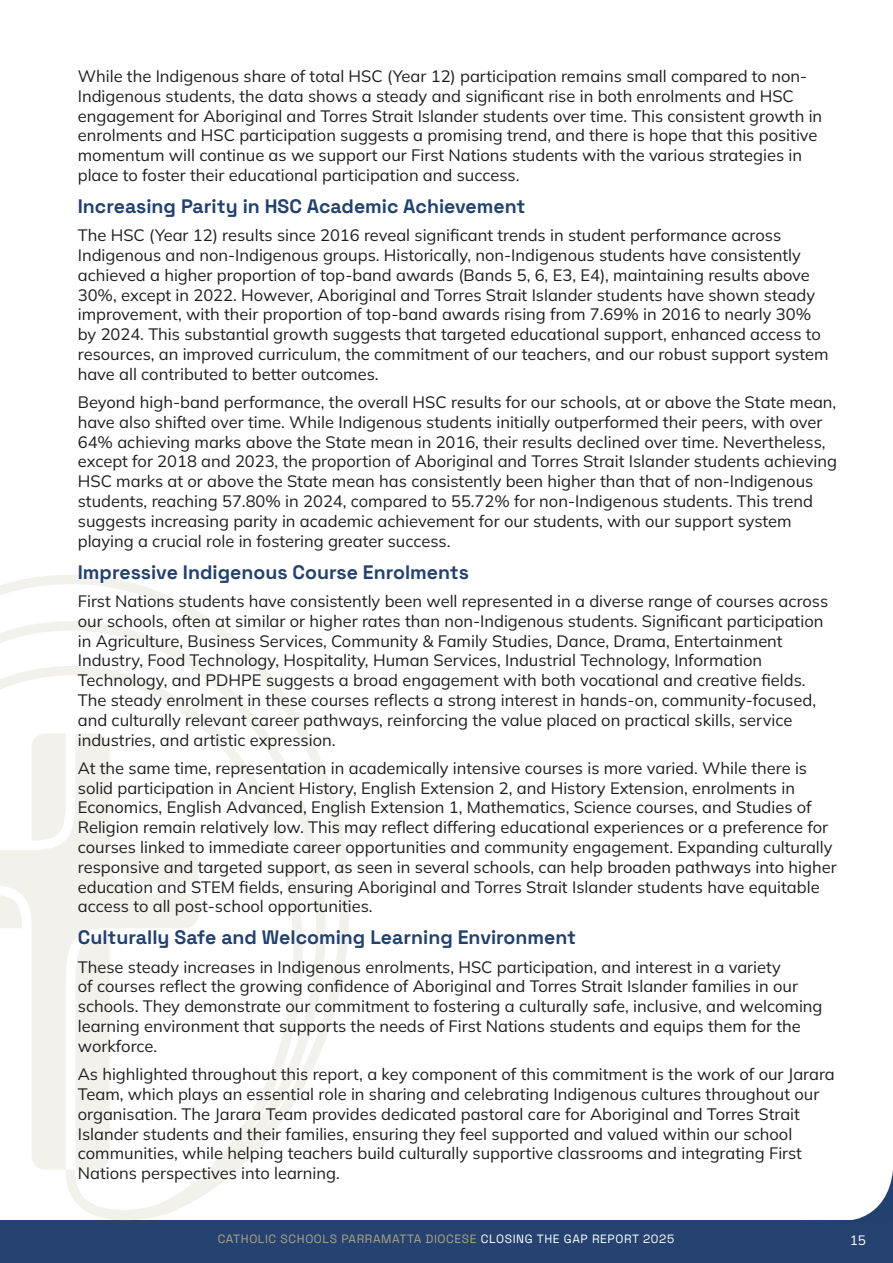
<style>
.page{position:relative;width:893px;height:1263px;background:#fff}
.page>*{position:absolute;margin:0;border:0;box-sizing:border-box;transform-origin:0 0}
.Body_1{font:300 19.5px "Space Grotesk";color:#23416f}
.Body_1-2{font:200 16.5px/19.8px "Mulish";color:#201d1e}
.t1{font:200 13.5px "Mulish";color:#fff}
.t2{font:300 12px "Space Grotesk";letter-spacing:.05em;color:#ada584}
.s1{color:#fff}
</style>
<div class="page">
<div style="left:0;top:1220px;width:893px;height:43px;background:#254270"></div>
<svg style="left:852px;top:1170px;width:41px;height:50px"></svg>
<svg style="left:0;top:575px;width:349px;height:645px"></svg>
<p class="Body_1-2" style="left:78px;top:66px;width:746px">While the Indigenous share of total HSC (Year 12) participation remains small compared to non-Indigenous students, the data shows a steady and significant rise in both enrolments and HSC engagement for Aboriginal and Torres Strait Islander students over time. This consistent growth in enrolments and HSC participation suggests a promising trend, and there is hope that this positive momentum will continue as we support our First Nations students with the various strategies in place to foster their educational participation and success.</p>
<p class="Body_1" style="left:78px;top:192px;width:449px">Increasing Parity in HSC Academic Achievement</p>
<p class="Body_1-2" style="left:78px;top:225px;width:752px">The HSC (Year 12) results since 2016 reveal significant trends in student performance across Indigenous and non-Indigenous groups. Historically, non-Indigenous students have consistently achieved a higher proportion of top-band awards (Bands 5, 6, E3, E4), maintaining results above 30%, except in 2022. However, Aboriginal and Torres Strait Islander students have shown steady improvement, with their proportion of top-band awards rising from 7.69% in 2016 to nearly 30% by 2024. This substantial growth suggests that targeted educational support, enhanced access to resources, an improved curriculum, the commitment of our teachers, and our robust support system have all contributed to better outcomes.</p>
<p class="Body_1-2" style="left:78px;top:392px;width:761px">Beyond high-band performance, the overall HSC results for our schools, at or above the State mean, have also shifted over time. While Indigenous students initially outperformed their peers, with over 64% achieving marks above the State mean in 2016, their results declined over time. Nevertheless, except for 2018 and 2023, the proportion of Aboriginal and Torres Strait Islander students achieving HSC marks at or above the State mean has consistently been higher than that of non-Indigenous students, reaching 57.80% in 2024, compared to 55.72% for non-Indigenous students. This trend suggests increasing parity in academic achievement for our students, with our support system playing a crucial role in fostering greater success.</p>
<p class="Body_1" style="left:78px;top:557px;width:393px">Impressive Indigenous Course Enrolments</p>
<p class="Body_1-2" style="left:78px;top:591px;width:752px">First Nations students have consistently been well represented in a diverse range of courses across our schools, often at similar or higher rates than non-Indigenous students. Significant participation in Agriculture, Business Services, Community &amp; Family Studies, Dance, Drama, Entertainment Industry, Food Technology, Hospitality, Human Services, Industrial Technology, Information Technology, and PDHPE suggests a broad engagement with both vocational and creative fields.<br>The steady enrolment in these courses reflects a strong interest in hands-on, community-focused, and culturally relevant career pathways, reinforcing the value placed on practical skills, service industries, and artistic expression.</p>
<p class="Body_1-2" style="left:78px;top:758px;width:760px">At the same time, representation in academically intensive courses is more varied. While there is solid participation in Ancient History, English Extension 2, and History Extension, enrolments in Economics, English Advanced, English Extension 1, Mathematics, Science courses, and Studies of Religion remain relatively low. This may reflect differing educational experiences or a preference for courses linked to immediate career opportunities and community engagement. Expanding culturally responsive and targeted support, as seen in several schools, can help broaden pathways into higher education and STEM fields, ensuring Aboriginal and Torres Strait Islander students have equitable access to all post-school opportunities.</p>
<p class="Body_1" style="left:78px;top:923px;width:500px">Culturally Safe and Welcoming Learning Environment</p>
<p class="Body_1-2" style="left:78px;top:956px;width:746px">These steady increases in Indigenous enrolments, HSC participation, and interest in a variety<br>of courses reflect the growing confidence of Aboriginal and Torres Strait Islander families in our schools. They demonstrate our commitment to fostering a culturally safe, inclusive, and welcoming learning environment that supports the needs of First Nations students and equips them for the workforce.</p>
<p class="Body_1-2" style="left:78px;top:1064px;width:758px">As highlighted throughout this report, a key component of this commitment is the work of our Jarara Team, which plays an essential role in sharing and celebrating Indigenous cultures throughout our organisation. The Jarara Team provides dedicated pastoral care for Aboriginal and Torres Strait Islander students and their families, ensuring they feel supported and valued within our school communities, while helping teachers build culturally supportive classrooms and integrating First Nations perspectives into learning.</p>
<p class="t2" style="left:218px;top:1230px;width:458px">CATHOLIC SCHOOLS PARRAMATTA DIOCESE <span class="s1">CLOSING THE GAP REPORT 2025</span></p>
<p class="t1" style="left:850px;top:1231px;width:18px">15</p>
</div>
